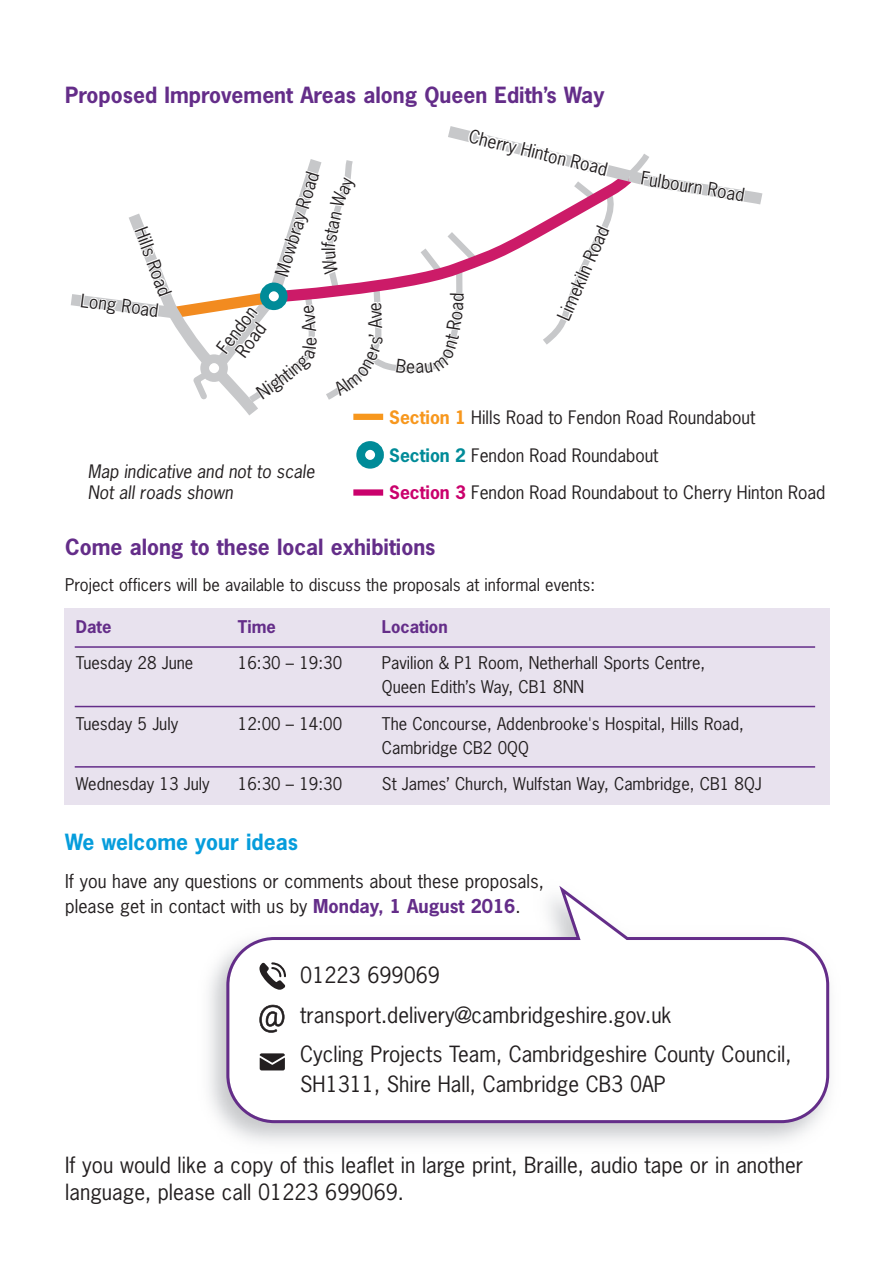
<style>
.page{position:relative;width:893px;height:1263px;background:#fff}
.page>*{position:absolute;margin:0;border:0;box-sizing:border-box;transform-origin:0 0}
.t1{font:21px/39.5px "News Gothic";color:#231f20}
.t2{font:700 21px "News Gothic";color:#642d89}
.t3{font:700 21px "News Gothic";color:#069ddc}
.t4{font:18px/24.8px "News Gothic";color:#231f20}
.t5{font:17.4px/17.4px "News Gothic";color:#231f20;text-align:center}
.t6{font:italic 17.4px/21.1px "News Gothic";color:#231f20}
.t7{font:16.5px/24px "News Gothic";color:#231f20}
.t8{font:700 16.5px "News Gothic";color:#642d89}
.s1{font-weight:700;color:#f7971d}
.s2{font-weight:700;color:#008b98}
.s3{font-weight:700;color:#ca016c}
.s4{font-weight:700;color:#642d89}
</style>
<div class="page">
<svg style="left:226px;top:886px;width:603px;height:237px"></svg>
<svg style="left:259px;top:1004px;width:26px;height:29px"></svg>
<svg style="left:260px;top:1053px;width:25px;height:17px"></svg>
<svg style="left:259px;top:962px;width:27px;height:28px"></svg>
<div style="left:64px;top:609px;width:765px;height:196px;background:#e8e2ee"></div>
<hr style="left:75px;top:706px;width:740px;height:1px;background:#642d89">
<hr style="left:75px;top:766px;width:740px;height:2px;background:#642d89">
<hr style="left:75px;top:646px;width:740px;height:2px;background:#642d89">
<div style="left:353px;top:489px;width:30px;height:7px;background:#ca016c"></div>
<div style="left:356px;top:441px;width:28px;height:28px;border:9px solid #008b98;border-radius:50%"></div>
<svg style="left:71px;top:126px;width:692px;height:294px"></svg>
<p class="t2" style="left:65px;top:83px;width:541px">Proposed Improvement Areas along Queen Edith’s Way</p>
<p class="t5" style="left:148px;top:225px;width:74px;rotate:70deg">Hills Road</p>
<p class="t5" style="left:82px;top:292px;width:80px;rotate:8deg">Long Road</p>
<p class="t5" style="left:274px;top:273px;width:110px;rotate:-73deg">Mowbray Road</p>
<p class="t5" style="left:320px;top:251px;width:5px;rotate:-90deg">l</p>
<p class="t5" style="left:214px;top:346px;width:55px;rotate:-53deg">Fendon<br>Road</p>
<p class="t5" style="left:368px;top:337px;width:5px;rotate:-90deg">’</p>
<p class="t5" style="left:471px;top:128px;width:144px;rotate:14deg">Cherry Hinton Road</p>
<p class="t5" style="left:555px;top:316px;width:103px;rotate:-66deg">Limekiln Road</p>
<p class="t5" style="left:642px;top:170px;width:106px;rotate:9deg">Fulbourn Road</p>
<p class="t6" style="left:88px;top:461px;width:228px">Map indicative and not to scale<br>Not all roads shown</p>
<p class="t5" style="left:389px;top:409px;width:368px"><span class="s1">Section 1</span> Hills Road to Fendon Road Roundabout</p>
<p class="t5" style="left:389px;top:447px;width:271px"><span class="s2">Section 2</span> Fendon Road Roundabout</p>
<p class="t5" style="left:389px;top:485px;width:438px"><span class="s3">Section 3</span> Fendon Road Roundabout to Cherry Hinton Road</p>
<p class="t2" style="left:65px;top:535px;width:372px">Come along to these local exhibitions</p>
<p class="t7" style="left:65px;top:573px;width:531px">Project officers will be available to discuss the proposals at informal events:</p>
<p class="t8" style="left:76px;top:618px;width:37px">Date</p>
<p class="t8" style="left:238px;top:618px;width:39px">Time</p>
<p class="t8" style="left:382px;top:618px;width:67px">Location</p>
<p class="t7" style="left:76px;top:652px;width:119px">Tuesday 28 June</p>
<p class="t7" style="left:238px;top:652px;width:106px">16:30 – 19:30</p>
<p class="t7" style="left:382px;top:652px;width:325px">Pavilion &amp; P1 Room, Netherhall Sports Centre,<br>Queen Edith’s Way, CB1 8NN</p>
<p class="t7" style="left:76px;top:712px;width:104px">Tuesday 5 July</p>
<p class="t7" style="left:238px;top:712px;width:106px">12:00 – 14:00</p>
<p class="t7" style="left:382px;top:712px;width:364px">The Concourse, Addenbrooke's Hospital, Hills Road,<br>Cambridge CB2 0QQ</p>
<p class="t7" style="left:76px;top:772px;width:135px">Wednesday 13 July</p>
<p class="t7" style="left:238px;top:772px;width:106px">16:30 – 19:30</p>
<p class="t7" style="left:382px;top:772px;width:381px">St James’ Church, Wulfstan Way, Cambridge, CB1 8QJ</p>
<p class="t3" style="left:65px;top:831px;width:234px">We welcome your ideas</p>
<p class="t4" style="left:65px;top:869px;width:480px">If you have any questions or comments about these proposals, please get in contact with us by <span class="s4">Monday, 1 August 2016</span>.</p>
<p class="t1" style="left:300px;top:956px;width:493px">01223 699069 transport.delivery@cambridgeshire.gov.uk<br>Cycling Projects Team, Cambridgeshire County Council,</p>
<p class="t1" style="left:300px;top:1065px;width:367px">SH1311, Shire Hall, Cambridge CB3 0AP</p>
<p class="t1" style="left:65px;top:1152px;width:739px;line-height:27px">If you would like a copy of this leaflet in large print, Braille, audio tape or in another language, please call 01223 699069.</p>
</div>
